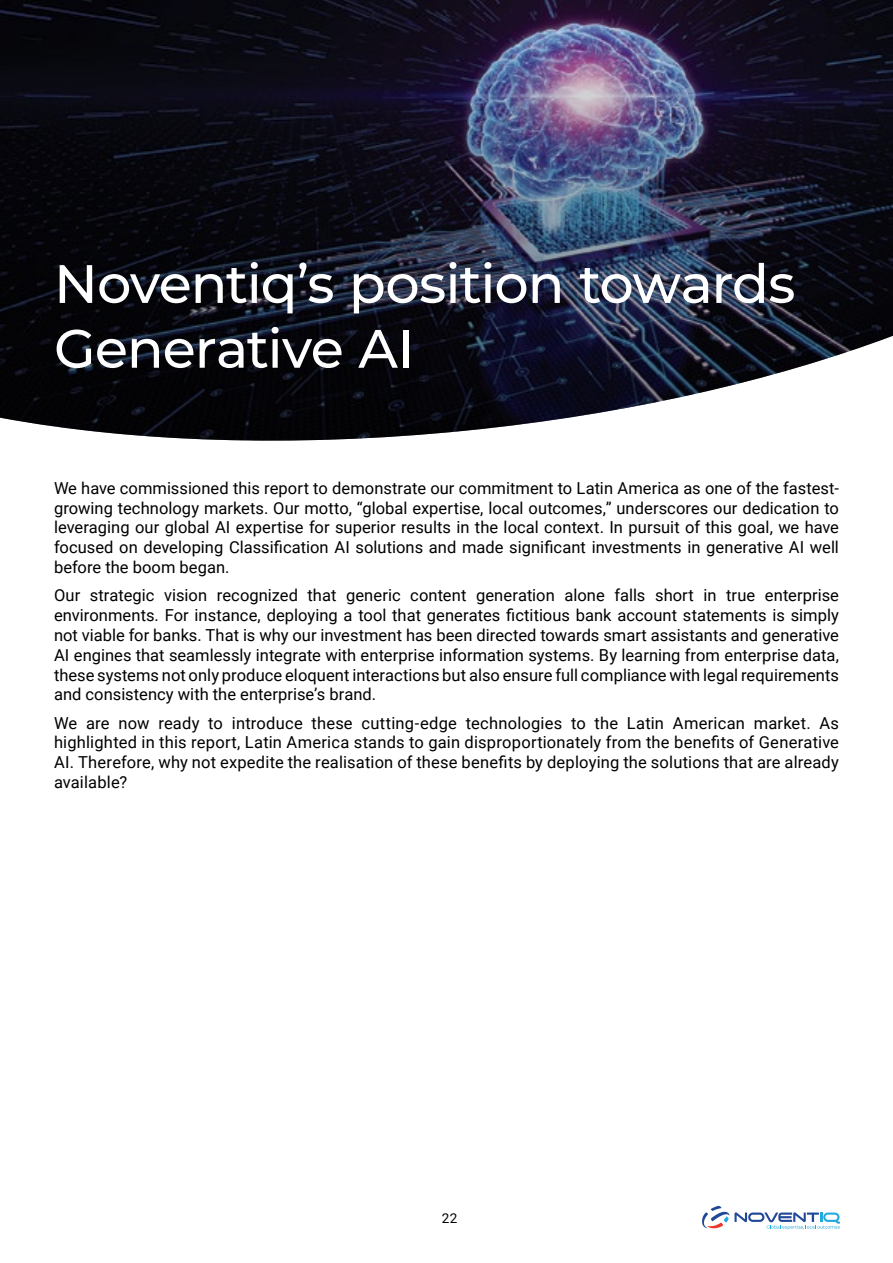
<style>
.page{position:relative;width:893px;height:1263px;background:#fff}
.page>*{position:absolute;margin:0;border:0;box-sizing:border-box;transform-origin:0 0}
.t1{font:500 54px/64.8px "Montserrat";letter-spacing:-.02em;color:#fff}
.t2{font:16.5px/19.8px "Roboto";letter-spacing:.005em;color:#000;text-align:justify}
.t3{font:13.5px "Roboto";color:#000}
</style>
<div class="page">
<img style="left:0;top:0;width:893px;height:441px">
<svg style="left:702px;top:1206px;width:138px;height:23px"></svg>
<h1 class="t1" style="left:54px;top:249px;width:743px">Noventiq’s position towards<br>Generative AI</h1>
<p class="t2" style="left:54px;top:477px;width:786px">We have commissioned this report to demonstrate our commitment to Latin America as one of the fastest&shy;growing technology markets. Our motto, “global expertise, local outcomes,” underscores our dedication to leveraging our global AI expertise for superior results in the local context. In pursuit of this goal, we have focused on developing Classification AI solutions and made significant investments in generative AI well before the boom began.</p>
<p class="t2" style="left:54px;top:585px;width:786px">Our strategic vision recognized that generic content generation alone falls short in true enterprise environments. For instance, deploying a tool that generates fictitious bank account statements is simply not viable for banks. That is why our investment has been directed towards smart assistants and generative AI engines that seamlessly integrate with enterprise information systems. By learning from enterprise data, these systems not only produce eloquent interactions but also ensure full compliance with legal requirements and consistency with the enterprise’s brand.</p>
<p class="t2" style="left:54px;top:712px;width:786px">We are now ready to introduce these cutting-edge technologies to the Latin American market. As highlighted in this report, Latin America stands to gain disproportionately from the benefits of Generative AI. Therefore, why not expedite the realisation of these benefits by deploying the solutions that are already available?</p>
<p class="t3" style="left:442px;top:1209px;width:17px">22</p>
</div>
